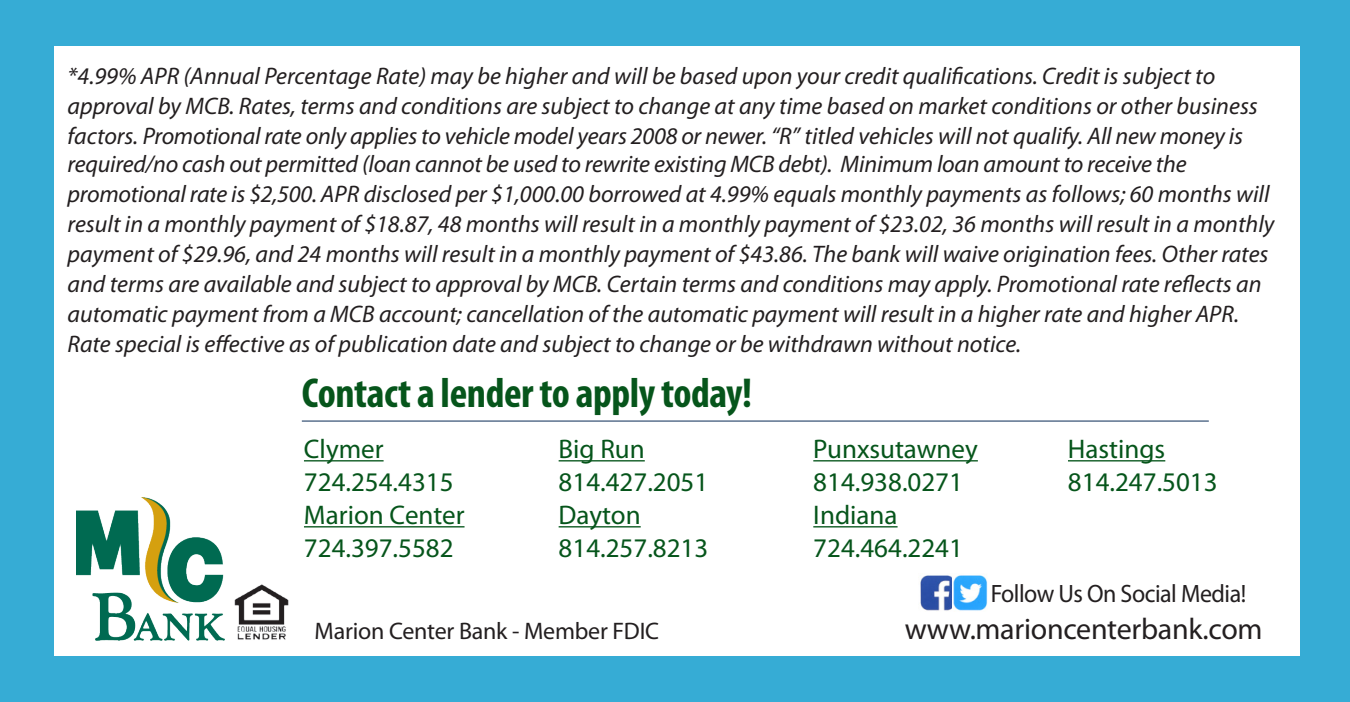
<style>
.page{position:relative;width:1350px;height:702px;background:#36acd5}
.page>*{position:absolute;margin:0;border:0;box-sizing:border-box;transform-origin:0 0}
.t1{font:700 condensed 42px "Myriad Pro";letter-spacing:-.01em;color:#06551b}
.t2{font:30px "Myriad Pro";letter-spacing:-.01em;color:#231f20}
.t3{font:27px "Myriad Pro";color:#06551b}
.t4{font:25.2px "Myriad Pro";letter-spacing:-.02em;color:#231f20;scale:.95 1}
.t5{font:italic 24px/30px "Myriad Pro";color:#231f20}
.t6{font:24px "Myriad Pro";letter-spacing:-.01em;color:#231f20}
</style>
<div class="page">
<div style="left:54px;top:46px;width:1245px;height:610px;background:#fff"></div>
<img style="left:920px;top:575px;width:32px;height:36px">
<img style="left:953px;top:575px;width:35px;height:36px">
<img style="left:234px;top:584px;width:55px;height:56px">
<img style="left:76px;top:498px;width:148px;height:142px">
<hr style="left:304px;top:460px;width:80px;height:1px;background:#06551b">
<hr style="left:304px;top:526px;width:161px;height:1px;background:#06551b">
<hr style="left:559px;top:460px;width:86px;height:1px;background:#06551b">
<hr style="left:559px;top:526px;width:82px;height:1px;background:#06551b">
<hr style="left:813px;top:460px;width:165px;height:1px;background:#06551b">
<hr style="left:813px;top:526px;width:85px;height:1px;background:#06551b">
<hr style="left:1068px;top:460px;width:97px;height:1px;background:#06551b">
<hr style="left:302px;top:421px;width:907px;height:1px;background:#092b55">
<p class="t5" style="left:68px;top:61px;width:1192px">*4.99% APR (Annual Percentage Rate) may be higher and will be based upon your credit qualifications. Credit is subject to approval by MCB. Rates, terms and conditions are subject to change at any time based on market conditions or other business factors. Promotional rate only applies to vehicle model years 2008 or newer. “R” titled vehicles will not qualify. All new money is required/no cash out permitted (loan cannot be used to rewrite existing MCB debt). Minimum loan amount to receive the</p>
<p class="t5" style="left:68px;top:179px;width:1208px">promotional rate is $2,500. APR disclosed per $1,000.00 borrowed at 4.99% equals monthly payments as follows; 60 months will result in a monthly payment of $18.87, 48 months will result in a monthly payment of $23.02, 36 months will result in a monthly payment of $29.96, and 24 months will result in a monthly payment of $43.86. The bank will waive origination fees. Other rates and terms are available and subject to approval by MCB. Certain terms and conditions may apply. Promotional rate reflects an automatic payment from a MCB account; cancellation of the automatic payment will result in a higher rate and higher APR.</p>
<p class="t5" style="left:68px;top:329px;width:955px">Rate special is effective as of publication date and subject to change or be withdrawn without notice.</p>
<p class="t1" style="left:302px;top:367px;width:452px">Contact a lender to apply today!</p>
<p class="t3" style="left:304px;top:432px;width:81px">Clymer</p>
<p class="t3" style="left:304px;top:465px;width:151px">724.254.4315</p>
<p class="t3" style="left:304px;top:498px;width:162px">Marion Center</p>
<p class="t3" style="left:304px;top:531px;width:151px">724.397.5582</p>
<p class="t3" style="left:559px;top:432px;width:88px">Big Run</p>
<p class="t3" style="left:559px;top:465px;width:151px">814.427.2051</p>
<p class="t3" style="left:559px;top:498px;width:84px">Dayton</p>
<p class="t3" style="left:559px;top:531px;width:151px">814.257.8213</p>
<p class="t6" style="left:315px;top:616px;width:346px">Marion Center Bank - Member FDIC</p>
<p class="t3" style="left:813px;top:432px;width:166px">Punxsutawney</p>
<p class="t3" style="left:813px;top:465px;width:151px">814.938.0271</p>
<p class="t3" style="left:813px;top:498px;width:86px">Indiana</p>
<p class="t3" style="left:813px;top:531px;width:151px">724.464.2241</p>
<p class="t3" style="left:1068px;top:432px;width:99px">Hastings</p>
<p class="t3" style="left:1068px;top:465px;width:151px">814.247.5013</p>
<p class="t4" style="left:991px;top:578px;width:271px">Follow Us On Social Media!</p>
<p class="t2" style="left:905px;top:610px;width:359px">www.marioncenterbank.com</p>
</div>
